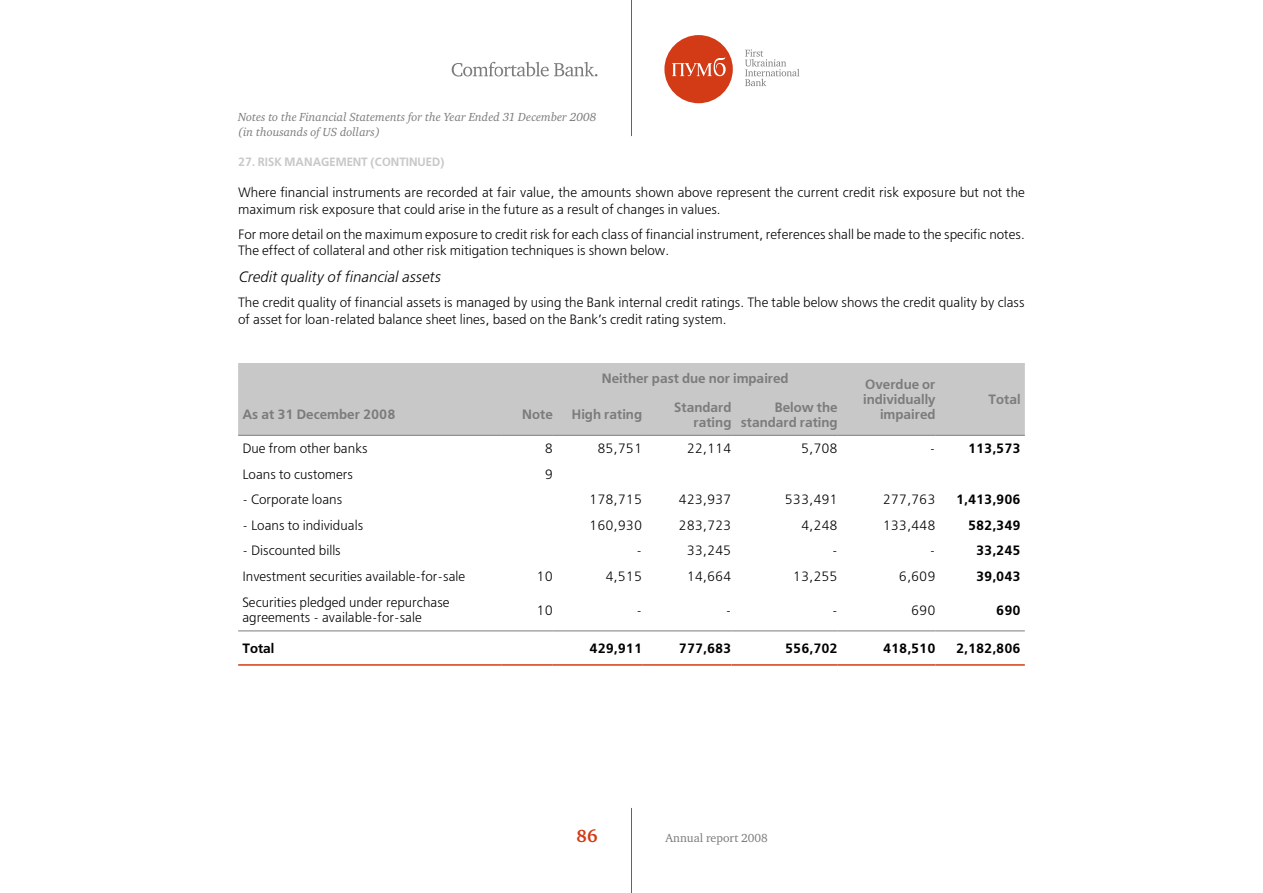
<style>
.page{position:relative;width:1263px;height:893px;background:#fff}
.page>*{position:absolute;margin:0;border:0;box-sizing:border-box;transform-origin:0 0}
.t1{font:700 18px "Charter C";color:#d33a16}
.t2{font:italic 15px "Free Set C";color:#000}
.t3{font:13.5px/16.5px "Free Set C";color:#000}
.t4{font:700 13.5px/15px "Free Set C";color:#7c7c7c;text-align:right}
.t5{font:700 13.5px "Free Set C";color:#000}
.t6{font:italic 12px/15px "Charter C";color:#7c7c7c}
.t7{font:700 12px "Free Set C";color:#c8c8c8;scale:.95 1}
.t8{font:12px "Charter C";color:#7c7c7c}
</style>
<div class="page">
<hr style="left:631px;top:0;width:1px;height:136px;background:#d33a16">
<hr style="left:631px;top:808px;width:1px;height:85px;background:#d33a16">
<div style="left:664px;top:35px;width:69px;height:68px;background:#d33a16;border-radius:50%"></div>
<svg style="left:672px;top:57px;width:54px;height:19px"></svg>
<svg style="left:745px;top:49px;width:54px;height:37px"></svg>
<svg style="left:452px;top:62px;width:145px;height:15px"></svg>
<div style="left:238px;top:363px;width:787px;height:72px;background:#c8c8c8"></div>
<hr style="left:238px;top:630px;width:264px;height:1px;background:#7c7c7c">
<hr style="left:502px;top:630px;width:51px;height:1px;background:#7c7c7c">
<hr style="left:553px;top:630px;width:89px;height:1px;background:#7c7c7c">
<hr style="left:642px;top:630px;width:89px;height:1px;background:#7c7c7c">
<hr style="left:731px;top:630px;width:107px;height:1px;background:#7c7c7c">
<hr style="left:838px;top:630px;width:97px;height:1px;background:#7c7c7c">
<hr style="left:935px;top:630px;width:90px;height:1px;background:#7c7c7c">
<hr style="left:238px;top:664px;width:264px;height:2px;background:#d13f14">
<hr style="left:502px;top:664px;width:51px;height:2px;background:#d13f14">
<hr style="left:553px;top:664px;width:89px;height:2px;background:#d13f14">
<hr style="left:642px;top:664px;width:89px;height:2px;background:#d13f14">
<hr style="left:731px;top:664px;width:107px;height:2px;background:#d13f14">
<hr style="left:838px;top:664px;width:97px;height:2px;background:#d13f14">
<hr style="left:935px;top:664px;width:90px;height:2px;background:#d13f14">
<hr style="left:238px;top:435px;width:264px;height:1px;background:#7c7c7c">
<hr style="left:502px;top:435px;width:51px;height:1px;background:#7c7c7c">
<hr style="left:553px;top:435px;width:89px;height:1px;background:#7c7c7c">
<hr style="left:642px;top:435px;width:89px;height:1px;background:#7c7c7c">
<hr style="left:731px;top:435px;width:107px;height:1px;background:#7c7c7c">
<hr style="left:838px;top:435px;width:97px;height:1px;background:#7c7c7c">
<hr style="left:935px;top:435px;width:90px;height:1px;background:#7c7c7c">
<p class="t6" style="left:238px;top:110px;width:360px">Notes to the Financial Statements for the Year Ended 31 December 2008 (in thousands of US dollars)</p>
<p class="t7" style="left:238px;top:154px;width:219px">27. RISK MANAGEMENT (CONTINUED)</p>
<p class="t3" style="left:238px;top:185px;width:788px">Where financial instruments are recorded at fair value, the amounts shown above represent the current credit risk exposure but not the maximum risk exposure that could arise in the future as a result of changes in values.</p>
<p class="t3" style="left:238px;top:226px;width:788px">For more detail on the maximum exposure to credit risk for each class of financial instrument, references shall be made to the specific notes.<br>The effect of collateral and other risk mitigation techniques is shown below.</p>
<p class="t2" style="left:238px;top:268px;width:203px">Credit quality of financial assets</p>
<p class="t3" style="left:238px;top:294px;width:788px">The credit quality of financial assets is managed by using the Bank internal credit ratings. The table below shows the credit quality by class of asset for loan-related balance sheet lines, based on the Bank’s credit rating system.</p>
<p class="t4" style="left:602px;top:371px;width:188px">Neither past due nor impaired</p>
<p class="t4" style="left:863px;top:377px;width:74px">Overdue or individually impaired</p>
<p class="t4" style="left:988px;top:392px;width:34px">Total</p>
<p class="t4" style="left:242px;top:407px;width:155px">As at 31 December 2008</p>
<p class="t4" style="left:522px;top:407px;width:32px">Note</p>
<p class="t4" style="left:572px;top:407px;width:72px">High rating</p>
<p class="t4" style="left:674px;top:400px;width:59px">Standard rating</p>
<p class="t4" style="left:741px;top:400px;width:98px">Below the standard rating</p>
<p class="t3" style="left:242px;top:441px;width:127px">Due from other banks</p>
<p class="t3" style="left:545px;top:441px;width:10px">8</p>
<p class="t3" style="left:597px;top:441px;width:46px">85,751</p>
<p class="t3" style="left:687px;top:441px;width:46px">22,114</p>
<p class="t3" style="left:801px;top:441px;width:38px">5,708</p>
<p class="t3" style="left:930px;top:441px;width:7px">-</p>
<p class="t5" style="left:968px;top:440px;width:54px">113,573</p>
<p class="t3" style="left:242px;top:466px;width:112px">Loans to customers</p>
<p class="t3" style="left:545px;top:466px;width:10px">9</p>
<p class="t3" style="left:242px;top:492px;width:101px">- Corporate loans</p>
<p class="t3" style="left:589px;top:492px;width:54px">178,715</p>
<p class="t3" style="left:678px;top:492px;width:54px">423,937</p>
<p class="t3" style="left:785px;top:492px;width:54px">533,491</p>
<p class="t3" style="left:883px;top:492px;width:54px">277,763</p>
<p class="t5" style="left:956px;top:491px;width:66px">1,413,906</p>
<p class="t3" style="left:242px;top:517px;width:122px">- Loans to individuals</p>
<p class="t3" style="left:589px;top:517px;width:54px">160,930</p>
<p class="t3" style="left:678px;top:517px;width:54px">283,723</p>
<p class="t3" style="left:801px;top:517px;width:38px">4,248</p>
<p class="t3" style="left:883px;top:517px;width:54px">133,448</p>
<p class="t5" style="left:968px;top:517px;width:54px">582,349</p>
<p class="t3" style="left:242px;top:543px;width:100px">- Discounted bills</p>
<p class="t3" style="left:636px;top:543px;width:7px">-</p>
<p class="t3" style="left:687px;top:543px;width:46px">33,245</p>
<p class="t3" style="left:832px;top:543px;width:7px">-</p>
<p class="t3" style="left:930px;top:543px;width:7px">-</p>
<p class="t5" style="left:976px;top:542px;width:46px">33,245</p>
<p class="t3" style="left:242px;top:568px;width:224px">Investment securities available-for-sale</p>
<p class="t3" style="left:537px;top:568px;width:18px">10</p>
<p class="t3" style="left:605px;top:568px;width:38px">4,515</p>
<p class="t3" style="left:687px;top:568px;width:46px">14,664</p>
<p class="t3" style="left:793px;top:568px;width:46px">13,255</p>
<p class="t3" style="left:899px;top:568px;width:38px">6,609</p>
<p class="t5" style="left:976px;top:568px;width:46px">39,043</p>
<p class="t3" style="left:242px;top:595px;width:209px;line-height:15px">Securities pledged under repurchase agreements - available-for-sale</p>
<p class="t3" style="left:537px;top:602px;width:18px">10</p>
<p class="t3" style="left:636px;top:602px;width:7px">-</p>
<p class="t3" style="left:726px;top:602px;width:7px">-</p>
<p class="t3" style="left:832px;top:602px;width:7px">-</p>
<p class="t3" style="left:911px;top:602px;width:26px">690</p>
<p class="t5" style="left:996px;top:602px;width:26px">690</p>
<p class="t5" style="left:242px;top:640px;width:34px">Total</p>
<p class="t5" style="left:590px;top:640px;width:54px">429,911</p>
<p class="t5" style="left:679px;top:640px;width:54px">777,683</p>
<p class="t5" style="left:785px;top:640px;width:54px">556,702</p>
<p class="t5" style="left:883px;top:640px;width:54px">418,510</p>
<p class="t5" style="left:956px;top:640px;width:66px">2,182,806</p>
<h1 class="t1" style="left:576px;top:826px;width:22px">86</h1>
<p class="t8" style="left:665px;top:831px;width:104px">Annual report 2008</p>
</div>
